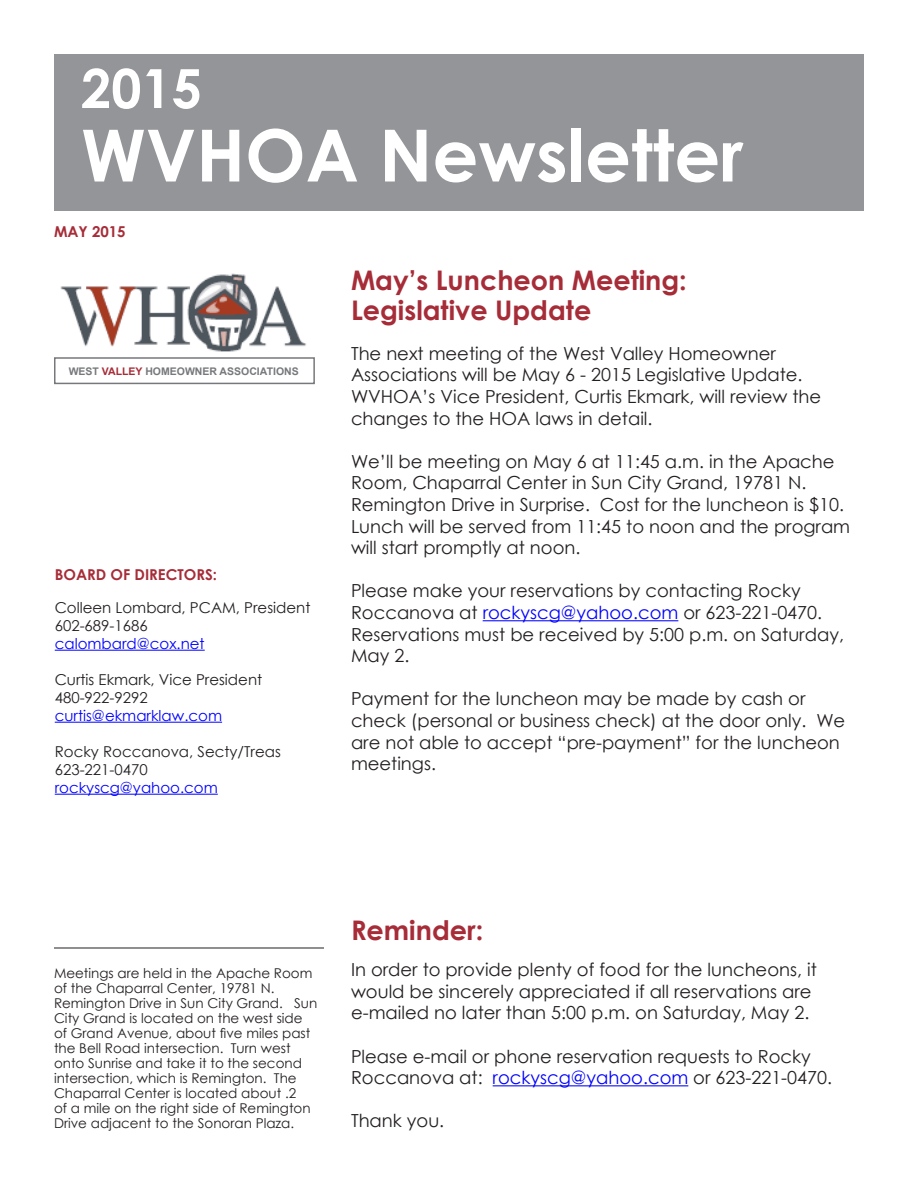
<style>
.page{position:relative;width:918px;height:1188px;background:#fff}
.page>*{position:absolute;margin:0;border:0;box-sizing:border-box;transform-origin:0 0}
.t1{font:700 72px "Century Gothic";color:#fff}
.t2{font:700 54px "Century Gothic";color:#fff}
.t3{font:700 27px "Century Gothic";color:#a62c38}
.Body_text{font:18px/21.6px "Century Gothic";color:#231f20}
.Letter_Body_Text{font:15px/18px "Century Gothic";color:#231f20}
.Letter_Body_Text-2{font:15px "Century Gothic";color:#00f}
.Letter_Body_Text-3{font:700 15px "Century Gothic";color:#a62c38}
.Hyperlink{font:15px "Century Gothic";color:#00f}
.t4{font:13.5px/15px "Century Gothic";color:#231f20}
.t5{font:700 10.5px "Arial";color:#76787b}
.s1{color:#a62c38}
.s2{color:#00f}
</style>
<div class="page">
<div style="left:54px;top:54px;width:810px;height:156px;background:#939598"></div>
<hr style="left:483px;top:620px;width:195px;height:1px;background:#00f">
<hr style="left:55px;top:650px;width:150px;height:1px;background:#00f">
<hr style="left:55px;top:722px;width:167px;height:1px;background:#00f">
<hr style="left:55px;top:794px;width:163px;height:1px;background:#00f">
<img style="left:60px;top:273px;width:247px;height:79px">
<div style="left:54px;top:357px;width:261px;height:27px;border:2px solid #76787b"></div>
<hr style="left:54px;top:948px;width:270px;height:1px;background:#231f20">
<hr style="left:493px;top:1085px;width:195px;height:1px;background:#00f">
<p class="t2" style="left:81px;top:47px;width:122px">2015</p>
<p class="t1" style="left:81px;top:101px;width:664px">WVHOA Newsletter</p>
<p class="Letter_Body_Text-3" style="left:54px;top:220px;width:73px">MAY 2015</p>
<p class="t5" style="left:69px;top:364px;width:232px">WEST <span class="s1">VALLEY</span> HOMEOWNER ASSOCIATIONS</p>
<p class="Letter_Body_Text-3" style="left:55px;top:563px;width:164px">BOARD OF DIRECTORS:</p>
<p class="Letter_Body_Text" style="left:55px;top:598px;width:257px">Colleen Lombard, PCAM, President</p>
<p class="Letter_Body_Text" style="left:55px;top:616px;width:95px">602-689-1686</p>
<p class="Hyperlink" style="left:55px;top:633px;width:151px">calombard@cox.net</p>
<p class="Letter_Body_Text" style="left:55px;top:670px;width:209px">Curtis Ekmark, Vice President<br>480-922-9292</p>
<p class="Letter_Body_Text-2" style="left:55px;top:705px;width:169px">curtis@ekmarklaw.com</p>
<p class="Letter_Body_Text" style="left:55px;top:742px;width:228px">Rocky Roccanova, Secty/Treas</p>
<p class="Letter_Body_Text" style="left:55px;top:760px;width:95px">623-221-0470</p>
<p class="Letter_Body_Text-2" style="left:55px;top:777px;width:165px">rockyscg@yahoo.com</p>
<p class="t3" style="left:351px;top:260px;width:337px">May’s Luncheon Meeting:</p>
<p class="t3" style="left:351px;top:290px;width:242px">Legislative Update</p>
<p class="Body_text" style="left:351px;top:342px;width:472px">The next meeting of the West Valley Homeowner Associations will be May 6 - 2015 Legislative Update.<br>WVHOA’s Vice President, Curtis Ekmark, will review the changes to the HOA laws in detail.</p>
<p class="Body_text" style="left:351px;top:450px;width:501px">We’ll be meeting on May 6 at 11:45 a.m. in the Apache Room, Chaparral Center in Sun City Grand, 19781 N.<br>Remington Drive in Surprise. Cost for the luncheon is $10.<br>Lunch will be served from 11:45 to noon and the program will start promptly at noon.</p>
<p class="Body_text" style="left:351px;top:580px;width:495px">Please make your reservations by contacting Rocky Roccanova at <span class="s2">rockyscg@yahoo.com</span> or 623-221-0470.<br>Reservations must be received by 5:00 p.m. on Saturday, May 2.</p>
<p class="Body_text" style="left:351px;top:688px;width:496px">Payment for the luncheon may be made by cash or check (personal or business check) at the door only. We are not able to accept “pre-payment” for the luncheon meetings.</p>
<p class="t4" style="left:54px;top:966px;width:265px">Meetings are held in the Apache Room of the Chaparral Center, 19781 N.<br>Remington Drive in Sun City Grand. Sun City Grand is located on the west side of Grand Avenue, about five miles past the Bell Road intersection. Turn west onto Sunrise and take it to the second intersection, which is Remington. The Chaparral Center is located about .2<br>of a mile on the right side of Remington Drive adjacent to the Sonoran Plaza.</p>
<p class="t3" style="left:351px;top:909px;width:134px">Reminder:</p>
<p class="Body_text" style="left:351px;top:959px;width:467px">In order to provide plenty of food for the luncheons, it would be sincerely appreciated if all reservations are e-mailed no later than 5:00 p.m. on Saturday, May 2.</p>
<p class="Body_text" style="left:351px;top:1045px;width:483px">Please e-mail or phone reservation requests to Rocky<br>Roccanova at: <span class="s2">rockyscg@yahoo.com</span> or 623-221-0470.</p>
<p class="Body_text" style="left:351px;top:1110px;width:95px">Thank you.</p>
</div>
